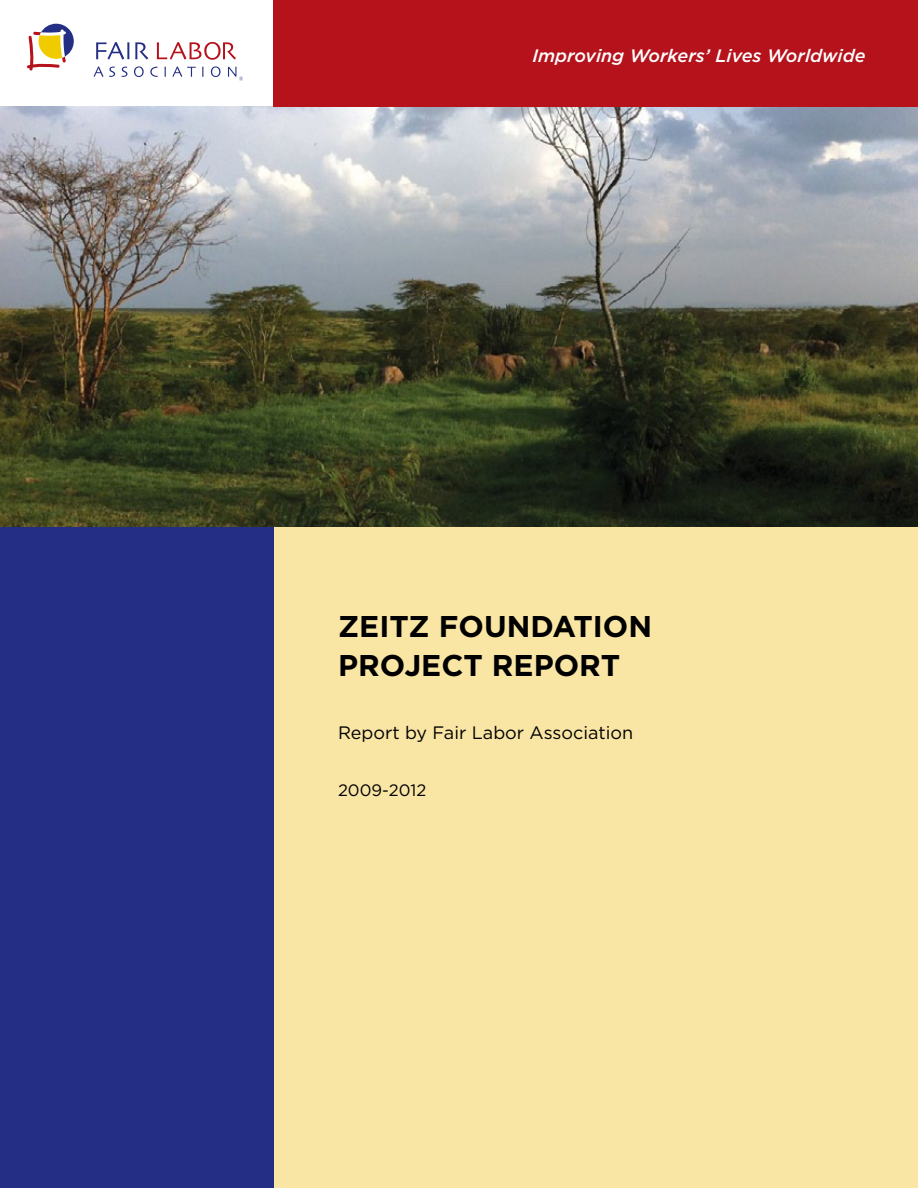
<style>
.page{position:relative;width:918px;height:1188px;background:#fff}
.page>*{position:absolute;margin:0;border:0;box-sizing:border-box;transform-origin:0 0}
.t1{font:700 30px/39px "Gotham";color:#000}
.t2{font:italic 500 18px "Gotham";color:#fff}
.t3{font:18px "Gotham";color:#000}
.t4{font:16.5px "Gotham";color:#000}
</style>
<div class="page">
<div style="left:0;top:503px;width:918px;height:685px;background:#f9e5a4"></div>
<div style="left:0;top:514px;width:273px;height:674px;background:#232e84"></div>
<img style="left:0;top:107px;width:918px;height:419px">
<div style="left:273px;top:0;width:645px;height:107px;background:#b5121b"></div>
<svg style="left:27px;top:24px;width:47px;height:47px"></svg>
<svg style="left:96px;top:42px;width:33px;height:18px"></svg>
<svg style="left:135px;top:42px;width:13px;height:18px"></svg>
<svg style="left:157px;top:42px;width:79px;height:18px"></svg>
<svg style="left:94px;top:67px;width:9px;height:10px"></svg>
<svg style="left:109px;top:67px;width:6px;height:10px"></svg>
<svg style="left:122px;top:67px;width:5px;height:10px"></svg>
<svg style="left:134px;top:66px;width:10px;height:11px"></svg>
<svg style="left:150px;top:67px;width:8px;height:10px"></svg>
<svg style="left:172px;top:67px;width:24px;height:10px"></svg>
<svg style="left:211px;top:66px;width:10px;height:11px"></svg>
<svg style="left:228px;top:67px;width:15px;height:14px"></svg>
<p class="t2" style="left:532px;top:44px;width:335px">Improving Workers’ Lives Worldwide</p>
<h1 class="t1" style="left:338px;top:607px;width:316px">ZEITZ FOUNDATION<br>PROJECT REPORT</h1>
<p class="t3" style="left:338px;top:722px;width:297px">Report by Fair Labor Association</p>
<p class="t4" style="left:338px;top:779px;width:90px">2009-2012</p>
</div>
